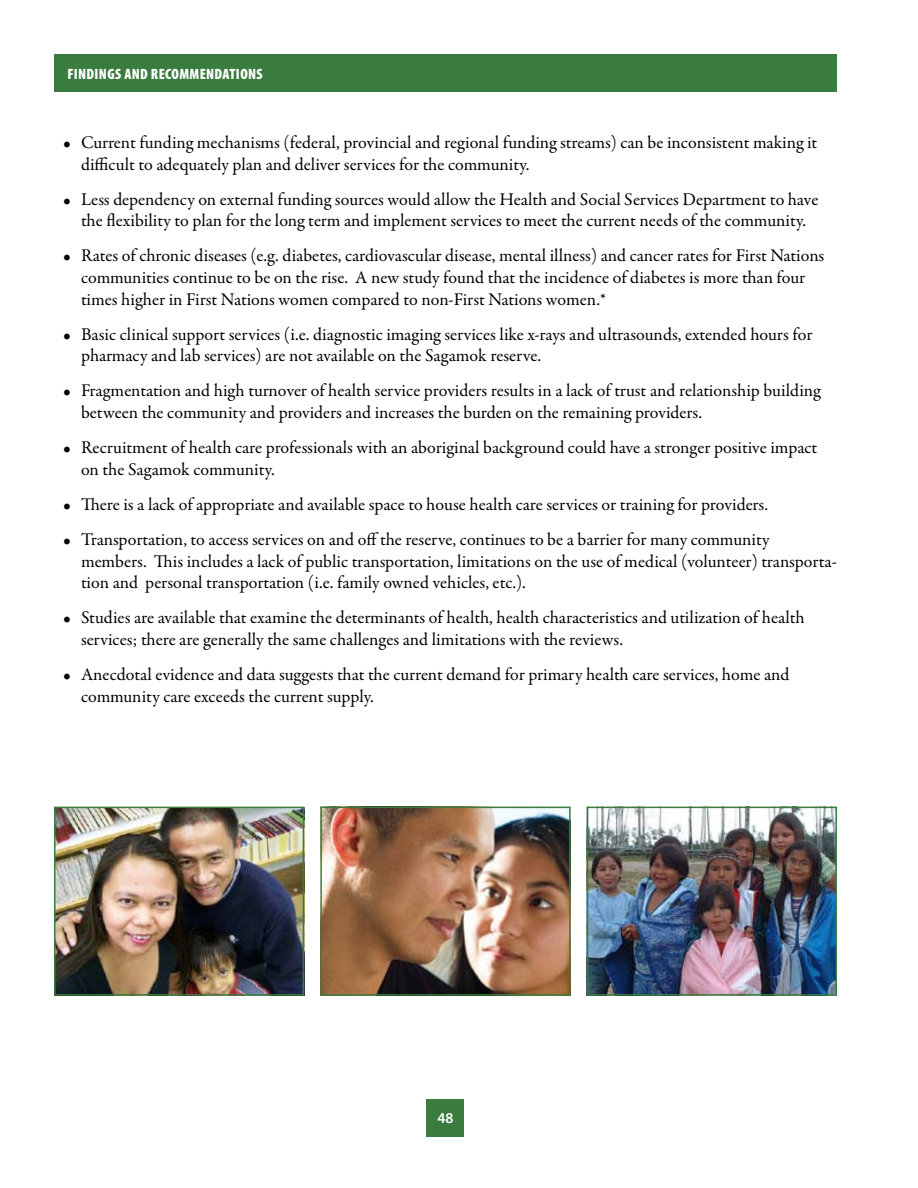
<style>
.page{position:relative;width:918px;height:1188px;background:#fff}
.page>*{position:absolute;margin:0;border:0;box-sizing:border-box;transform-origin:0 0}
.t1{font:18px/21.6px "Garamond Premr Pro";color:#000}
.t2{font:900 condensed 15px "Myriad Pro";letter-spacing:.025em;color:#fff}
.t3{font:600 15px "Myriad Pro";color:#fff}
</style>
<div class="page">
<div style="left:427px;top:1099px;width:37px;height:38px;background:#397c3e"></div>
<div style="left:54px;top:54px;width:783px;height:38px;background:#397c3e"></div>
<img style="left:57px;top:810px;width:244px;height:183px">
<div style="left:54px;top:807px;width:250px;height:189px;border:2px solid #397c3e"></div>
<img style="left:323px;top:810px;width:245px;height:183px">
<div style="left:320px;top:807px;width:251px;height:189px;border:2px solid #397c3e"></div>
<img style="left:590px;top:810px;width:244px;height:183px">
<div style="left:587px;top:807px;width:250px;height:189px;border:2px solid #397c3e"></div>
<p class="t2" style="left:68px;top:64px;width:197px">FI NDINGS AND RECOMMENDATIONS</p>
<p class="t1" style="left:81px;top:132px;width:738px;text-indent:-18px">• Current funding mechanisms (federal, provincial and regional funding streams) can be inconsistent making it difficult to adequately plan and deliver services for the community.</p>
<p class="t1" style="left:63px;top:189px;width:757px;text-align:center">• Less dependency on external funding sources would allow the Health and Social Services Department to have the flexibility to plan for the long term and implement services to meet the current needs of the community.</p>
<p class="t1" style="left:81px;top:245px;width:745px;text-indent:-18px">• Rates of chronic diseases (e.g. diabetes, cardiovascular disease, mental illness) and cancer rates for First Nations communities continue to be on the rise. A new study found that the incidence of diabetes is more than four times higher in First Nations women compared to non-First Nations women.*</p>
<p class="t1" style="left:81px;top:324px;width:733px;text-indent:-18px">• Basic clinical support services (i.e. diagnostic imaging services like x-rays and ultrasounds, extended hours for pharmacy and lab services) are not available on the Sagamok reserve.</p>
<p class="t1" style="left:81px;top:380px;width:741px;text-indent:-18px">• Fragmentation and high turnover of health service providers results in a lack of trust and relationship building between the community and providers and increases the burden on the remaining providers.</p>
<p class="t1" style="left:81px;top:437px;width:738px;text-indent:-18px">• Recruitment of health care professionals with an aboriginal background could have a stronger positive impact on the Sagamok community.</p>
<p class="t1" style="left:63px;top:494px;width:707px">• There is a lack of appropriate and available space to house health care services or training for providers.</p>
<p class="t1" style="left:81px;top:529px;width:757px;text-indent:-18px">• Transportation, to access services on and off the reserve, continues to be a barrier for many community members. This includes a lack of public transportation, limitations on the use of medical (volunteer) transporta&shy;tion and personal transportation (i.e. family owned vehicles, etc.).</p>
<p class="t1" style="left:81px;top:607px;width:725px;text-indent:-18px">• Studies are available that examine the determinants of health, health characteristics and utilization of health services; there are generally the same challenges and limitations with the reviews.</p>
<p class="t1" style="left:81px;top:664px;width:710px;text-indent:-18px">• Anecdotal evidence and data suggests that the current demand for primary health care services, home and community care exceeds the current supply.</p>
<p class="t3" style="left:437px;top:1109px;width:18px">48</p>
</div>
